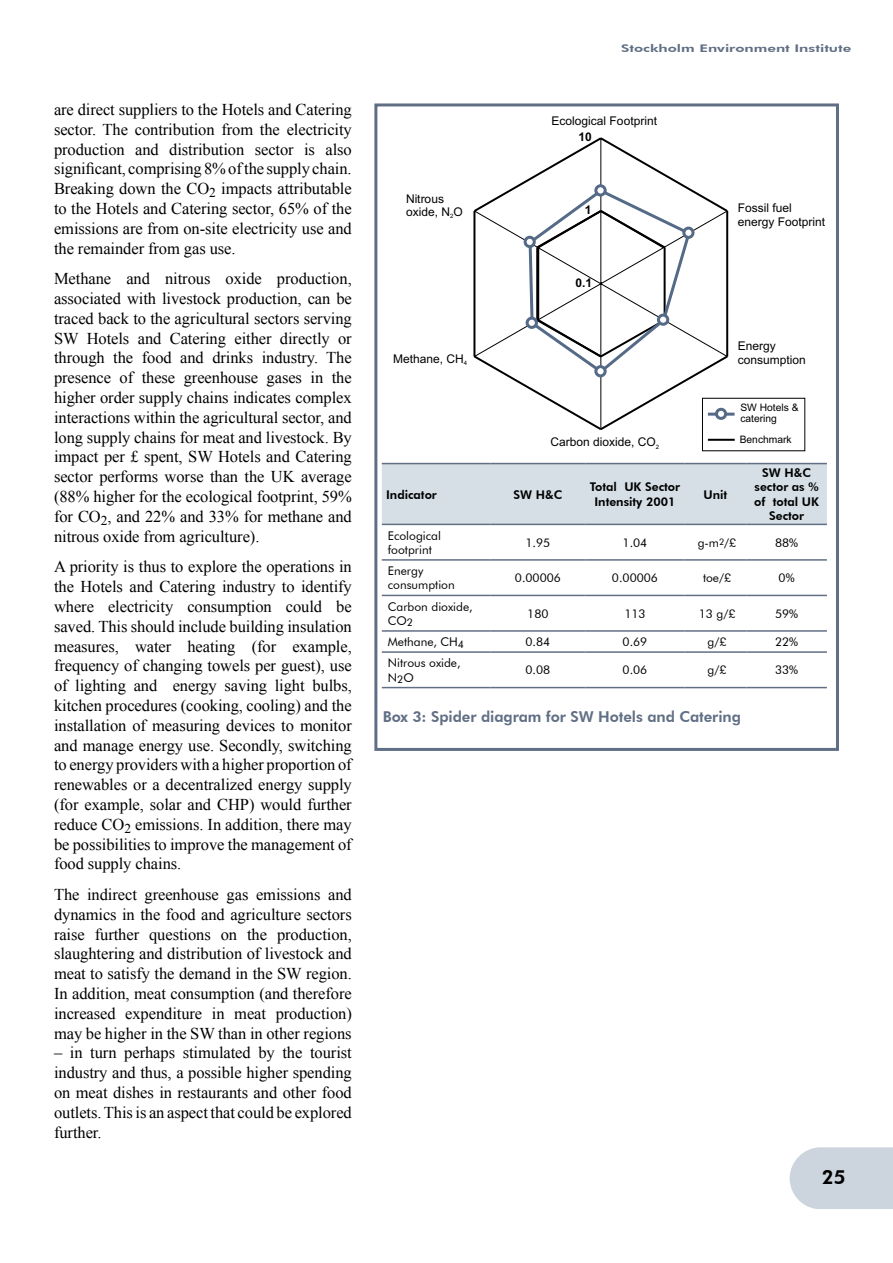
<style>
.page{position:relative;width:893px;height:1263px;background:#fff}
.page>*{position:absolute;margin:0;border:0;box-sizing:border-box;transform-origin:0 0}
.t1{font:800 19.5px "Futura BT";color:#000}
.t2{font:16.5px/19.8px "Times New Roman";letter-spacing:-.005em;color:#000;text-align:justify}
.t3{font:800 15px "Futura BT";letter-spacing:-.005em;color:#616f85}
.t4{font:12px/14.4px "Futura BT";color:#000}
.t5{font:12px/13.4px "Arial";color:#000}
.t6{font:800 12px/14.4px "Futura BT";color:#000;text-align:center}
.t7{font:700 12px "Arial";color:#000}
.t8{font:800 10.5px "Futura BT";color:#616f85;scale:1.43 1}
.t9{font:10.35px/11.6px "Arial";color:#000}
.s1{font-size:9px}
</style>
<div class="page">
<svg style="left:790px;top:1147px;width:103px;height:62px;background:#cfd7df"></svg>
<div style="left:374px;top:103px;width:465px;height:648px;border:3px solid #616f85"></div>
<div style="left:382px;top:464px;width:445px;height:60px;background:#d5dfe5"></div>
<hr style="left:382px;top:559px;width:108px;height:2px;background:#616f85">
<hr style="left:490px;top:559px;width:96px;height:2px;background:#616f85">
<hr style="left:586px;top:559px;width:98px;height:2px;background:#616f85">
<hr style="left:684px;top:559px;width:62px;height:2px;background:#616f85">
<hr style="left:746px;top:559px;width:81px;height:2px;background:#616f85">
<hr style="left:382px;top:595px;width:108px;height:1px;background:#616f85">
<hr style="left:490px;top:595px;width:96px;height:1px;background:#616f85">
<hr style="left:586px;top:595px;width:98px;height:1px;background:#616f85">
<hr style="left:684px;top:595px;width:62px;height:1px;background:#616f85">
<hr style="left:746px;top:595px;width:81px;height:1px;background:#616f85">
<hr style="left:382px;top:630px;width:108px;height:2px;background:#616f85">
<hr style="left:490px;top:630px;width:96px;height:2px;background:#616f85">
<hr style="left:586px;top:630px;width:98px;height:2px;background:#616f85">
<hr style="left:684px;top:630px;width:62px;height:2px;background:#616f85">
<hr style="left:746px;top:630px;width:81px;height:2px;background:#616f85">
<hr style="left:382px;top:651px;width:108px;height:2px;background:#616f85">
<hr style="left:490px;top:651px;width:96px;height:2px;background:#616f85">
<hr style="left:586px;top:651px;width:98px;height:2px;background:#616f85">
<hr style="left:684px;top:651px;width:62px;height:2px;background:#616f85">
<hr style="left:746px;top:651px;width:81px;height:2px;background:#616f85">
<hr style="left:382px;top:687px;width:108px;height:1px;background:#616f85">
<hr style="left:490px;top:687px;width:96px;height:1px;background:#616f85">
<hr style="left:586px;top:687px;width:98px;height:1px;background:#616f85">
<hr style="left:684px;top:687px;width:62px;height:1px;background:#616f85">
<hr style="left:746px;top:687px;width:81px;height:1px;background:#616f85">
<hr style="left:382px;top:463px;width:108px;height:1px;background:#616f85">
<hr style="left:490px;top:463px;width:96px;height:1px;background:#616f85">
<hr style="left:586px;top:463px;width:98px;height:1px;background:#616f85">
<hr style="left:684px;top:463px;width:62px;height:1px;background:#616f85">
<hr style="left:746px;top:463px;width:81px;height:1px;background:#616f85">
<hr style="left:382px;top:524px;width:108px;height:1px;background:#616f85">
<hr style="left:490px;top:524px;width:96px;height:1px;background:#616f85">
<hr style="left:586px;top:524px;width:98px;height:1px;background:#616f85">
<hr style="left:684px;top:524px;width:62px;height:1px;background:#616f85">
<hr style="left:746px;top:524px;width:81px;height:1px;background:#616f85">
<hr style="left:708px;top:413px;width:27px;height:3px;background:#546a86">
<hr style="left:708px;top:439px;width:27px;height:2px;background:#000">
<div style="left:702px;top:398px;width:103px;height:53px;border:1px solid #000"></div>
<svg style="left:473px;top:137px;width:257px;height:295px"></svg>
<svg style="left:474px;top:138px;width:254px;height:291px"></svg>
<svg style="left:527px;top:187px;width:165px;height:188px"></svg>
<svg style="left:596px;top:186px;width:9px;height:9px"></svg>
<div style="left:594px;top:184px;width:13px;height:13px;border:3px solid #546a86;border-radius:50%"></div>
<div style="left:684px;top:228px;width:9px;height:9px;background:#fff;border-radius:50%"></div>
<div style="left:682px;top:227px;width:12px;height:12px;border:3px solid #546a86;border-radius:50%"></div>
<div style="left:658px;top:315px;width:10px;height:9px;background:#fff;border-radius:50%"></div>
<div style="left:657px;top:314px;width:12px;height:12px;border:3px solid #546a86;border-radius:50%"></div>
<div style="left:596px;top:367px;width:9px;height:9px;background:#fff;border-radius:50%"></div>
<div style="left:594px;top:365px;width:13px;height:12px;border:3px solid #546a86;border-radius:50%"></div>
<div style="left:527px;top:318px;width:9px;height:9px;background:#fff;border-radius:50%"></div>
<div style="left:526px;top:317px;width:12px;height:12px;border:3px solid #546a86;border-radius:50%"></div>
<div style="left:525px;top:237px;width:9px;height:10px;background:#fff;border-radius:50%"></div>
<div style="left:524px;top:236px;width:12px;height:12px;border:3px solid #546a86;border-radius:50%"></div>
<p class="t2" style="left:54px;top:99px;width:299px">are direct suppliers to the Hotels and Catering sector. The contribution from the electricity production and distribution sector is also significant, comprising 8% of the supply chain.<br>Breaking down the CO<sub>2</sub> impacts attributable to the Hotels and Catering sector, 65% of the emissions are from on-site electricity use and the remainder from gas use.</p>
<p class="t2" style="left:54px;top:269px;width:299px">Methane and nitrous oxide production, associated with livestock production, can be traced back to the agricultural sectors serving SW Hotels and Catering either directly or through the food and drinks industry. The presence of these greenhouse gases in the higher order supply chains indicates complex interactions within the agricultural sector, and long supply chains for meat and livestock. By impact per £ spent, SW Hotels and Catering sector performs worse than the UK average (88% higher for the ecological footprint, 59% for CO<sub>2</sub>, and 22% and 33% for methane and nitrous oxide from agriculture).</p>
<p class="t2" style="left:54px;top:557px;width:299px">A priority is thus to explore the operations in the Hotels and Catering industry to identify where electricity consumption could be saved. This should include building insulation measures, water heating (for example, frequency of changing towels per guest), use of lighting and energy saving light bulbs, kitchen procedures (cooking, cooling) and the installation of measuring devices to monitor and manage energy use. Secondly, switching to energy providers with a higher proportion of renewables or a decentralized energy supply (for example, solar and CHP) would further reduce CO<sub>2</sub> emissions. In addition, there may be possibilities to improve the management of food supply chains.</p>
<p class="t2" style="left:54px;top:884px;width:299px">The indirect greenhouse gas emissions and dynamics in the food and agriculture sectors raise further questions on the production, slaughtering and distribution of livestock and meat to satisfy the demand in the SW region.<br>In addition, meat consumption (and therefore increased expenditure in meat production) may be higher in the SW than in other regions</p>
<p class="t2" style="left:54px;top:1043px;width:299px">– in turn perhaps stimulated by the tourist industry and thus, a possible higher spending on meat dishes in restaurants and other food outlets. This is an aspect that could be explored further.</p>
<p class="t8" style="left:621px;top:42px;width:163px">Stockholm Environment Institute</p>
<p class="t5" style="left:552px;top:115px;width:107px">Ecological Footprint</p>
<p class="t5" style="left:406px;top:193px;width:58px">Nitrous oxide, N O<sub>2</sub></p>
<p class="t7" style="left:579px;top:129px;width:15px">10</p>
<p class="t7" style="left:585px;top:202px;width:8px">1</p>
<p class="t7" style="left:576px;top:275px;width:18px">0.1</p>
<p class="t5" style="left:738px;top:203px;width:89px">Fossil fuel energy Footprint</p>
<p class="t5" style="left:393px;top:353px;width:76px">Methane, CH<sub>4</sub></p>
<p class="t5" style="left:738px;top:341px;width:70px">Energy consumption</p>
<p class="t5" style="left:550px;top:437px;width:110px">Carbon dioxide, CO<sub>2</sub></p>
<p class="t6" style="left:386px;top:487px;width:52px">Indicator</p>
<p class="t6" style="left:513px;top:487px;width:50px">SW H&amp;C</p>
<p class="t6" style="left:590px;top:480px;width:92px">Total UK Sector<br>Intensity 2001</p>
<p class="t6" style="left:703px;top:487px;width:25px">Unit</p>
<p class="t9" style="left:740px;top:403px;width:60px">SW Hotels &amp; catering</p>
<p class="t9" style="left:740px;top:435px;width:53px">Benchmark</p>
<p class="t6" style="left:754px;top:465px;width:66px">SW H&amp;C sector as % of total UK<br>Sector</p>
<p class="t4" style="left:388px;top:528px;width:55px">Ecological footprint</p>
<p class="t4" style="left:526px;top:535px;width:26px">1.95</p>
<p class="t4" style="left:623px;top:535px;width:26px">1.04</p>
<p class="t4" style="left:698px;top:535px;width:40px">g-m<span class="s1">2</span>/£</p>
<p class="t4" style="left:775px;top:535px;width:25px">88%</p>
<p class="t4" style="left:388px;top:563px;width:68px">Energy consumption</p>
<p class="t4" style="left:515px;top:571px;width:48px">0.00006</p>
<p class="t4" style="left:612px;top:571px;width:48px">0.00006</p>
<p class="t4" style="left:703px;top:571px;width:30px">toe/£</p>
<p class="t4" style="left:779px;top:571px;width:17px">0%</p>
<p class="t4" style="left:388px;top:599px;width:86px">Carbon dioxide,<br>CO<sub>2</sub></p>
<p class="t4" style="left:527px;top:606px;width:23px">180</p>
<p class="t4" style="left:624px;top:606px;width:23px">113</p>
<p class="t4" style="left:699px;top:606px;width:38px">13 g/£</p>
<p class="t4" style="left:775px;top:606px;width:25px">59%</p>
<p class="t4" style="left:388px;top:634px;width:78px">Methane, CH<sub>4</sub></p>
<p class="t4" style="left:526px;top:634px;width:26px">0.84</p>
<p class="t4" style="left:623px;top:634px;width:26px">0.69</p>
<p class="t4" style="left:708px;top:634px;width:20px">g/£</p>
<p class="t4" style="left:775px;top:634px;width:25px">22%</p>
<p class="t4" style="left:388px;top:656px;width:74px">Nitrous oxide,<br>N<sub>2</sub>O</p>
<p class="t4" style="left:526px;top:663px;width:26px">0.08</p>
<p class="t4" style="left:623px;top:663px;width:26px">0.06</p>
<p class="t4" style="left:708px;top:663px;width:20px">g/£</p>
<p class="t4" style="left:775px;top:663px;width:25px">33%</p>
<p class="t3" style="left:383px;top:707px;width:360px">Box 3: Spider diagram for SW Hotels and Catering</p>
<p class="t1" style="left:822px;top:1165px;width:25px">25</p>
</div>
